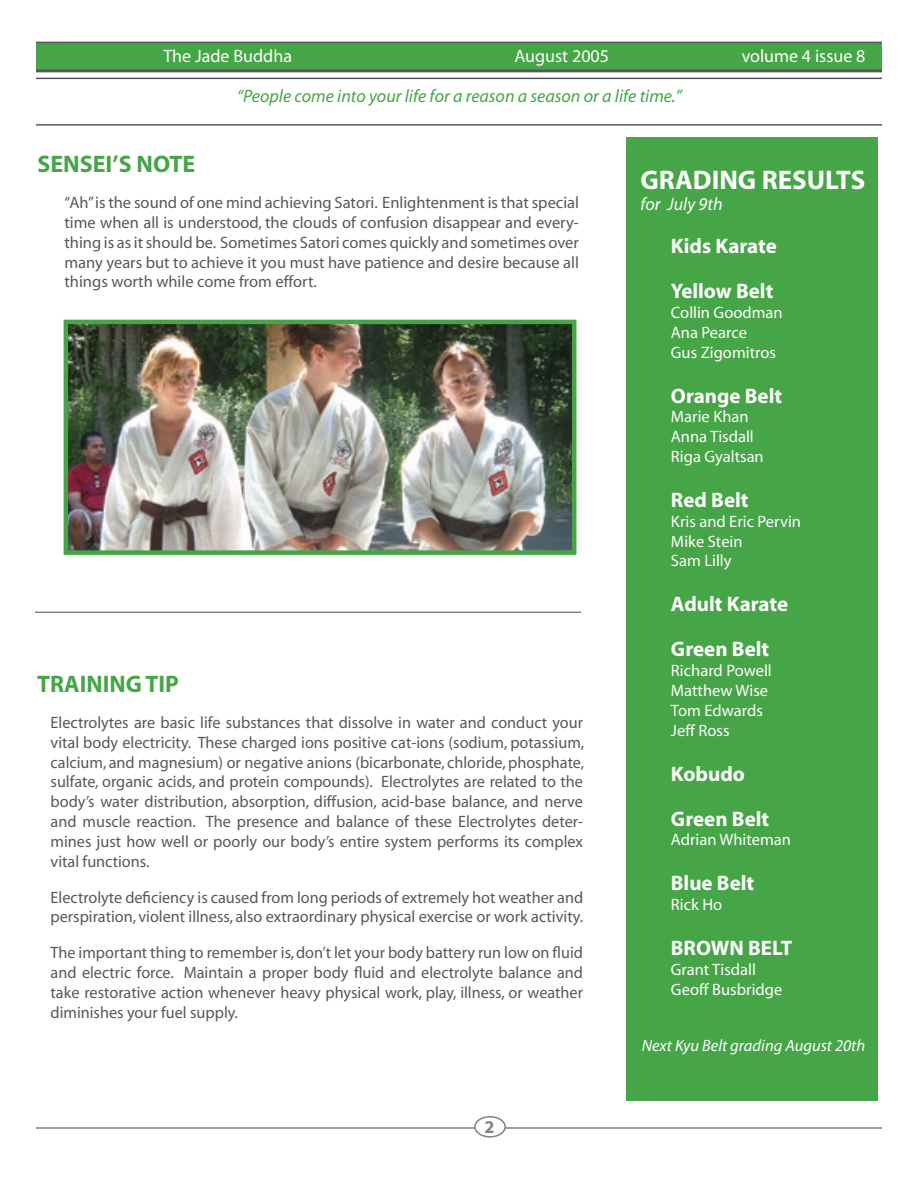
<style>
.page{position:relative;width:918px;height:1188px;background:#fff}
.page>*{position:absolute;margin:0;border:0;box-sizing:border-box;transform-origin:0 0}
.t1{font:700 27px "Myriad";color:#fff}
.t2{font:700 24px "Myriad";color:#46a547}
.t3{font:700 21px/45px "Myriad";color:#fff}
.t4{font:italic 18px "Myriad";color:#46a547}
.t5{font:18px "Myriad";color:#fff}
.t6{font:italic 18px "Myriad";color:#fff}
.t7{font:700 18px "Myriad";color:#808285}
.t8{font:16.5px/19.8px "Myriad";color:#57585a;text-align:justify}
.t9{font:16.5px/19.8px "Myriad";color:#fff}
.t10{font:italic 16.5px "Myriad";color:#fff}
</style>
<div class="page">
<hr style="left:36px;top:78px;width:846px;height:1px;background:#57585a">
<div style="left:36px;top:44px;width:846px;height:26px;background:#46a547"></div>
<hr style="left:36px;top:42px;width:846px;height:1px;background:#57585a">
<hr style="left:36px;top:69px;width:846px;height:3px;background:#57585a">
<hr style="left:36px;top:1127px;width:846px;height:2px;background:#808285">
<div style="left:475px;top:1117px;width:30px;height:20px;background:#fff;border-radius:50%"></div>
<div style="left:474px;top:1116px;width:32px;height:22px;border:2px solid #808285;border-radius:50%"></div>
<hr style="left:36px;top:124px;width:846px;height:2px;background:#57585a">
<div style="left:626px;top:137px;width:252px;height:964px;background:#46a547"></div>
<hr style="left:35px;top:612px;width:546px;height:1px;background:#808285">
<img style="left:69px;top:325px;width:502px;height:225px">
<div style="left:64px;top:320px;width:512px;height:235px;border:4px solid #46a547"></div>
<p class="t5" style="left:164px;top:47px;width:130px">The Jade Buddha</p>
<p class="t5" style="left:514px;top:47px;width:96px">August 2005</p>
<p class="t5" style="left:742px;top:47px;width:125px">volume 4 issue 8</p>
<p class="t4" style="left:237px;top:87px;width:446px">“People come into your life for a reason a season or a life time.”</p>
<h2 class="t2" style="left:38px;top:152px;width:159px">SENSEI’S NOTE</h2>
<p class="t8" style="left:64px;top:194px;width:516px">“Ah” is the sound of one mind achieving Satori. Enlightenment is that special time when all is understood, the clouds of confusion disappear and every&shy;thing is as it should be. Sometimes Satori comes quickly and sometimes over many years but to achieve it you must have patience and desire because all things worth while come from effort.</p>
<h2 class="t2" style="left:37px;top:672px;width:143px">TRAINING TIP</h2>
<p class="t8" style="left:51px;top:713px;width:535px">Electrolytes are basic life substances that dissolve in water and conduct your vital body electricity. These charged ions positive cat-ions (sodium, potassium, calcium, and magnesium) or negative anions (bicarbonate, chloride, phosphate, sulfate, organic acids, and protein compounds). Electrolytes are related to the body’s water distribution, absorption, diffusion, acid-base balance, and nerve and muscle reaction. The presence and balance of these Electrolytes deter&shy;mines just how well or poorly our body’s entire system performs its complex vital functions.</p>
<p class="t8" style="left:51px;top:888px;width:534px">Electrolyte deficiency is caused from long periods of extremely hot weather and perspiration, violent illness, also extraordinary physical exercise or work activity.</p>
<p class="t8" style="left:51px;top:944px;width:534px">The important thing to remember is, don’t let your body battery run low on fluid and electric force. Maintain a proper body fluid and electrolyte balance and take restorative action whenever heavy physical work, play, illness, or weather diminishes your fuel supply.</p>
<p class="t7" style="left:484px;top:1117px;width:11px">2</p>
<h1 class="t1" style="left:640px;top:166px;width:226px">GRADING RESULTS</h1>
<p class="t6" style="left:640px;top:195px;width:84px">for July 9th</p>
<p class="t3" style="left:671px;top:224px;width:107px">Kids Karate<br>Yellow Belt</p>
<p class="t9" style="left:671px;top:303px;width:113px">Collin Goodman<br>Ana Pearce<br>Gus Zigomitros</p>
<p class="t3" style="left:671px;top:374px;width:113px">Orange Belt</p>
<p class="t9" style="left:671px;top:408px;width:94px">Marie Khan<br>Anna Tisdall<br>Riga Gyaltsan</p>
<p class="t3" style="left:671px;top:478px;width:79px">Red Belt</p>
<p class="t9" style="left:671px;top:512px;width:132px">Kris and Eric Pervin<br>Mike Stein<br>Sam Lilly</p>
<p class="t3" style="left:671px;top:583px;width:119px">Adult Karate<br>Green Belt</p>
<p class="t9" style="left:671px;top:661px;width:102px">Richard Powell<br>Matthew Wise<br>Tom Edwards<br>Jeff Ross</p>
<p class="t3" style="left:671px;top:752px;width:100px">Kobudo<br>Green Belt</p>
<p class="t9" style="left:671px;top:831px;width:121px">Adrian Whiteman</p>
<p class="t3" style="left:671px;top:862px;width:85px">Blue Belt</p>
<p class="t9" style="left:671px;top:895px;width:53px">Rick Ho</p>
<p class="t3" style="left:671px;top:926px;width:123px">BROWN BELT</p>
<p class="t9" style="left:671px;top:960px;width:113px">Grant Tisdall<br>Geoff Busbridge</p>
<p class="t10" style="left:642px;top:1038px;width:225px">Next Kyu Belt grading August 20th</p>
</div>
